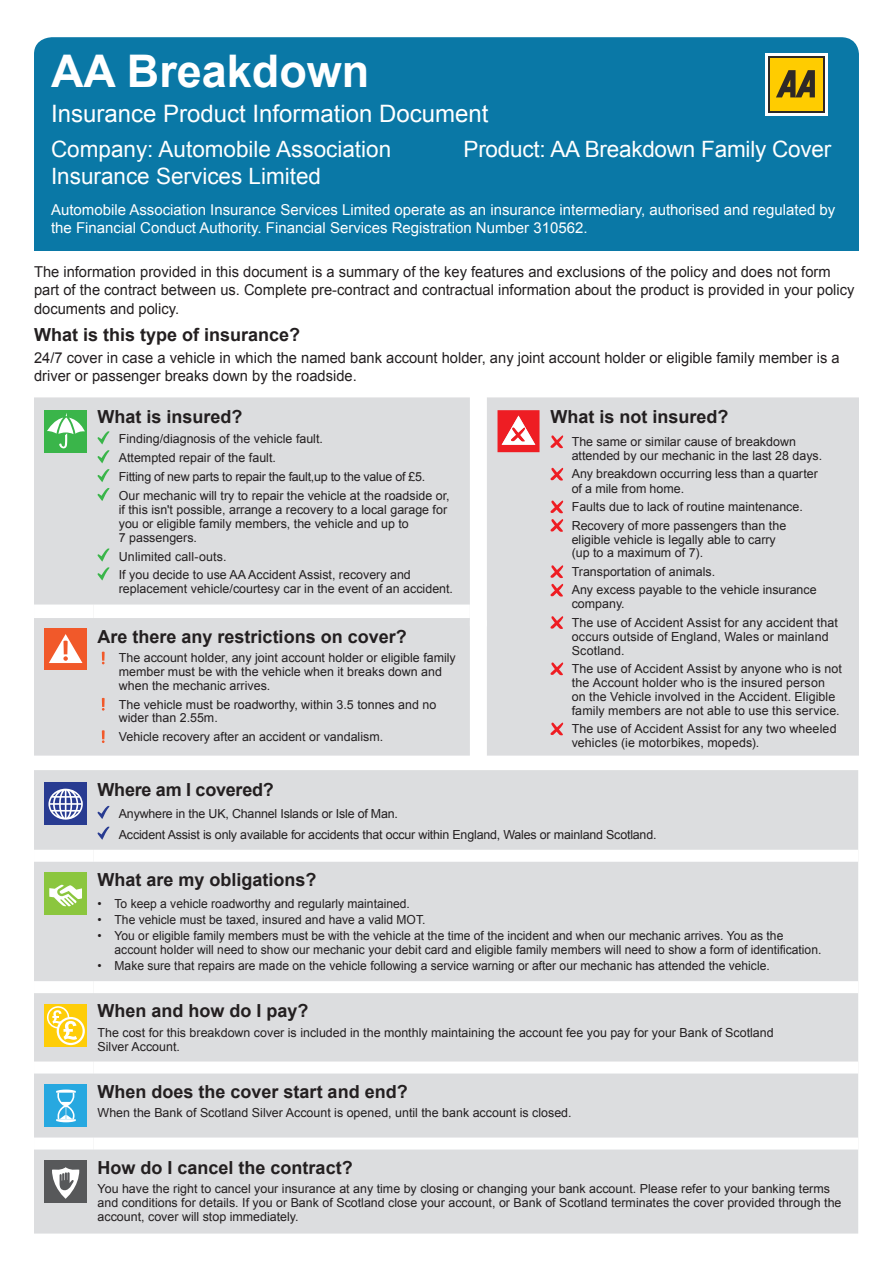
<style>
.page{position:relative;width:893px;height:1263px;background:#fff}
.page>*{position:absolute;margin:0;border:0;box-sizing:border-box;transform-origin:0 0}
.Form_title{font:700 45px "Arial";color:#fff}
.Form_sub_title{font:24px "Arial";color:#fff}
.Form_sub_title-2{font:22.5px "Arial";color:#fff}
.Cover_subhead{font:700 18px "Arial";color:#231f20}
.Form_intro{font:15px/18px "Arial";color:#231f20}
.Form_sub_title-3{font:15px/18px "Arial";color:#fff}
.Covered_bullets{font:12.45px/13.8px "Arial";color:#231f20}
.Main_obligations_bullet{font:12.45px/13.8px "Arial";color:#231f20}
.Covered_bullets-2{font:12.45px "Arial";letter-spacing:-.02em;color:#231f20}
</style>
<div class="page">
<div style="left:34px;top:37px;width:825px;height:214px;background:#0a78a6;border-radius:18px"></div>
<div style="left:34px;top:397px;width:825px;height:359px;background:#dcdddf"></div>
<div style="left:470px;top:620px;width:17px;height:6px;background:#fff"></div>
<div style="left:34px;top:604px;width:59px;height:14px;background:#fff"></div>
<div style="left:93px;top:604px;width:377px;height:14px;background:#fff"></div>
<div style="left:45px;top:410px;width:42px;height:42px;background:#3ab54a"></div>
<svg style="left:47px;top:413px;width:38px;height:35px"></svg>
<svg style="left:97px;top:431px;width:13px;height:32px"></svg>
<svg style="left:97px;top:469px;width:13px;height:13px"></svg>
<svg style="left:97px;top:488px;width:13px;height:13px"></svg>
<svg style="left:97px;top:548px;width:13px;height:33px"></svg>
<svg style="left:497px;top:410px;width:42px;height:42px"></svg>
<svg style="left:550px;top:435px;width:13px;height:13px"></svg>
<svg style="left:550px;top:468px;width:13px;height:13px"></svg>
<svg style="left:550px;top:500px;width:13px;height:13px"></svg>
<svg style="left:550px;top:519px;width:13px;height:13px"></svg>
<svg style="left:550px;top:565px;width:13px;height:13px"></svg>
<svg style="left:550px;top:584px;width:13px;height:13px"></svg>
<svg style="left:550px;top:616px;width:13px;height:13px"></svg>
<svg style="left:550px;top:662px;width:13px;height:13px"></svg>
<svg style="left:550px;top:722px;width:13px;height:13px"></svg>
<div style="left:45px;top:628px;width:42px;height:42px;background:#f1592a"></div>
<svg style="left:49px;top:634px;width:34px;height:29px"></svg>
<svg style="left:102px;top:652px;width:3px;height:12px"></svg>
<svg style="left:102px;top:698px;width:3px;height:13px"></svg>
<svg style="left:102px;top:730px;width:3px;height:13px"></svg>
<div style="left:34px;top:770px;width:824px;height:463px;background:#dcdddf"></div>
<div style="left:34px;top:981px;width:59px;height:12px;background:#fff"></div>
<div style="left:93px;top:981px;width:765px;height:12px;background:#fff"></div>
<div style="left:34px;top:1137px;width:59px;height:12px;background:#fff"></div>
<div style="left:93px;top:1137px;width:765px;height:12px;background:#fff"></div>
<div style="left:34px;top:850px;width:59px;height:12px;background:#fff"></div>
<div style="left:93px;top:850px;width:765px;height:12px;background:#fff"></div>
<div style="left:34px;top:1061px;width:59px;height:12px;background:#fff"></div>
<div style="left:93px;top:1061px;width:765px;height:12px;background:#fff"></div>
<div style="left:45px;top:783px;width:42px;height:42px;background:#283b91"></div>
<svg style="left:48px;top:789px;width:35px;height:31px"></svg>
<svg style="left:97px;top:806px;width:13px;height:13px"></svg>
<svg style="left:97px;top:826px;width:13px;height:14px"></svg>
<div style="left:45px;top:873px;width:42px;height:42px;background:#8bc63e"></div>
<svg style="left:49px;top:884px;width:33px;height:22px"></svg>
<div style="left:45px;top:1004px;width:42px;height:43px;background:#fecd08"></div>
<svg style="left:47px;top:1006px;width:38px;height:39px"></svg>
<div style="left:45px;top:1084px;width:42px;height:42px;background:#27a8e0"></div>
<svg style="left:56px;top:1089px;width:20px;height:33px"></svg>
<div style="left:45px;top:1160px;width:42px;height:42px;background:#57585a"></div>
<svg style="left:52px;top:1167px;width:27px;height:32px"></svg>
<div style="left:765px;top:53px;width:63px;height:63px;background:#fff"></div>
<div style="left:768px;top:56px;width:57px;height:57px;background:#2e2926"></div>
<div style="left:770px;top:58px;width:53px;height:53px;background:#fc0"></div>
<svg style="left:776px;top:70px;width:39px;height:27px"></svg>
<p class="Form_title" style="left:51px;top:42px;width:320px">AA Breakdown</p>
<p class="Form_sub_title" style="left:51px;top:98px;width:439px">Insurance Product Information Document</p>
<p class="Form_sub_title-2" style="left:51px;top:135px;width:342px">Company: Automobile Association</p>
<p class="Form_sub_title-2" style="left:464px;top:135px;width:369px">Product: AA Breakdown Family Cover</p>
<p class="Form_sub_title-2" style="left:51px;top:161px;width:272px">Insurance Services Limited</p>
<p class="Form_sub_title-3" style="left:51px;top:201px;width:786px">Automobile Association Insurance Services Limited operate as an insurance intermediary, authorised and regulated by the Financial Conduct Authority. Financial Services Registration Number 310562.</p>
<p class="Form_intro" style="left:34px;top:262px;width:822px">The information provided in this document is a summary of the key features and exclusions of the policy and does not form part of the contract between us. Complete pre-contract and contractual information about the product is provided in your policy</p>
<p class="Form_intro" style="left:34px;top:300px;width:147px">documents and policy.</p>
<p class="Cover_subhead" style="left:34px;top:322px;width:268px">What is this type of insurance?</p>
<p class="Form_intro" style="left:34px;top:349px;width:807px">24/7 cover in case a vehicle in which the named bank account holder, any joint account holder or eligible family member is a driver or passenger breaks down by the roadside.</p>
<p class="Cover_subhead" style="left:98px;top:405px;width:147px">What is insured?</p>
<p class="Covered_bullets" style="left:119px;top:432px;width:206px">Finding/diagnosis of the vehicle fault.</p>
<p class="Covered_bullets" style="left:119px;top:451px;width:159px">Attempted repair of the fault.</p>
<p class="Covered_bullets-2" style="left:119px;top:469px;width:308px">Fitting of new parts to repair the fault,up to the value of £5.</p>
<p class="Covered_bullets" style="left:119px;top:489px;width:332px">Our mechanic will try to repair the vehicle at the roadside or, if this isn't possible, arrange a recovery to a local garage for you or eligible family members, the vehicle and up to<br>7 passengers.</p>
<p class="Covered_bullets" style="left:119px;top:549px;width:109px">Unlimited call-outs.</p>
<p class="Covered_bullets" style="left:119px;top:568px;width:336px">If you decide to use AA Accident Assist, recovery and replacement vehicle/courtesy car in the event of an accident.</p>
<p class="Cover_subhead" style="left:550px;top:405px;width:180px">What is not insured?</p>
<p class="Covered_bullets" style="left:572px;top:435px;width:252px">The same or similar cause of breakdown attended by our mechanic in the last 28 days.</p>
<p class="Covered_bullets" style="left:572px;top:467px;width:248px;line-height:14.2px">Any breakdown occurring less than a quarter of a mile from home.</p>
<p class="Covered_bullets" style="left:572px;top:500px;width:233px">Faults due to lack of routine maintenance.</p>
<p class="Covered_bullets" style="left:572px;top:518px;width:216px">Recovery of more passengers than the eligible vehicle is legally able to carry (up to a maximum of 7).</p>
<p class="Covered_bullets" style="left:572px;top:565px;width:145px">Transportation of animals.</p>
<p class="Covered_bullets" style="left:572px;top:583px;width:246px">Any excess payable to the vehicle insurance company.</p>
<p class="Covered_bullets" style="left:572px;top:616px;width:268px">The use of Accident Assist for any accident that occurs outside of England, Wales or mainland<br>Scotland.</p>
<p class="Covered_bullets" style="left:572px;top:662px;width:272px">The use of Accident Assist by anyone who is not the Account holder who is the insured person on the Vehicle involved in the Accident. Eligible family members are not able to use this service.</p>
<p class="Covered_bullets" style="left:572px;top:722px;width:266px">The use of Accident Assist for any two wheeled vehicles (ie motorbikes, mopeds).</p>
<p class="Cover_subhead" style="left:98px;top:624px;width:311px">Are there any restrictions on cover?</p>
<p class="Covered_bullets" style="left:119px;top:651px;width:338px">The account holder, any joint account holder or eligible family member must be with the vehicle when it breaks down and when the mechanic arrives.</p>
<p class="Covered_bullets" style="left:119px;top:697px;width:319px">The vehicle must be roadworthy, within 3.5 tonnes and no wider than 2.55m.</p>
<p class="Covered_bullets" style="left:119px;top:730px;width:266px">Vehicle recovery after an accident or vandalism.</p>
<p class="Cover_subhead" style="left:98px;top:778px;width:178px">Where am I covered?</p>
<p class="Covered_bullets" style="left:119px;top:807px;width:281px">Anywhere in the UK, Channel Islands or Isle of Man.</p>
<p class="Covered_bullets" style="left:119px;top:828px;width:539px">Accident Assist is only available for accidents that occur within England, Wales or mainland Scotland.</p>
<p class="Cover_subhead" style="left:98px;top:868px;width:221px">What are my obligations?</p>
<p class="Main_obligations_bullet" style="left:98px;top:897px;width:314px">• To keep a vehicle roadworthy and regularly maintained.</p>
<p class="Main_obligations_bullet" style="left:98px;top:913px;width:329px">• The vehicle must be taxed, insured and have a valid MOT.</p>
<p class="Main_obligations_bullet" style="left:115px;top:929px;width:708px;text-indent:-17px">• You or eligible family members must be with the vehicle at the time of the incident and when our mechanic arrives. You as the account holder will need to show our mechanic your debit card and eligible family members will need to show a form of identification.</p>
<p class="Main_obligations_bullet" style="left:98px;top:959px;width:674px">• Make sure that repairs are made on the vehicle following a service warning or after our mechanic has attended the vehicle.</p>
<p class="Cover_subhead" style="left:98px;top:999px;width:213px">When and how do I pay?</p>
<p class="Main_obligations_bullet" style="left:98px;top:1025px;width:678px">The cost for this breakdown cover is included in the monthly maintaining the account fee you pay for your Bank of Scotland<br>Silver Account.</p>
<p class="Cover_subhead" style="left:98px;top:1079px;width:312px">When does the cover start and end?</p>
<p class="Main_obligations_bullet" style="left:98px;top:1106px;width:476px">When the Bank of Scotland Silver Account is opened, until the bank account is closed.</p>
<p class="Cover_subhead" style="left:98px;top:1155px;width:257px">How do I cancel the contract?</p>
<p class="Main_obligations_bullet" style="left:98px;top:1182px;width:745px">You have the right to cancel your insurance at any time by closing or changing your bank account. Please refer to your banking terms and conditions for details. If you or Bank of Scotland close your account, or Bank of Scotland terminates the cover provided through the account, cover will stop immediately.</p>
</div>
